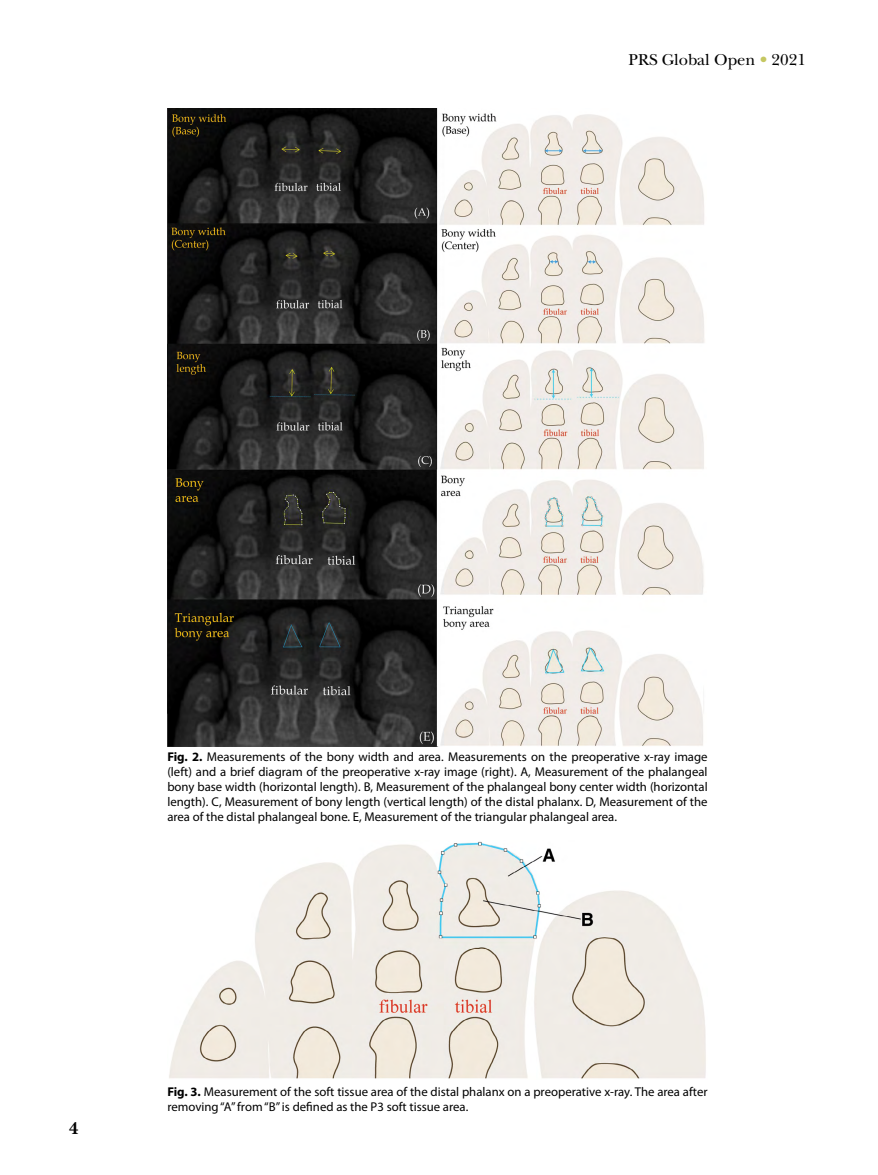
<style>
.page{position:relative;width:878px;height:1175px;background:#fff}
.page>*{position:absolute;margin:0;border:0;box-sizing:border-box;transform-origin:0 0}
.t1{font:700 18px "New Baskerville Std";color:#000}
.t2{font:16.5px "New Baskerville Std";color:#000}
.t3{font:12.75px/15px "Myriad Pro";color:#000;text-align:justify}
.s1{color:#c5c761}
.s2{font-weight:700}
</style>
<div class="page">
<img style="left:167px;top:108px;width:538px;height:638px">
<img style="left:169px;top:841px;width:537px;height:238px">
<p class="t2" style="left:628px;top:50px;width:179px">PRS Global Open <span class="s1">•</span> 2021</p>
<p class="t3" style="left:167px;top:749px;width:542px"><span class="s2">Fig. 2.</span> Measurements of the bony width and area. Measurements on the preoperative x-ray image (left) and a brief diagram of the preoperative x-ray image (right). A, Measurement of the phalangeal bony base width (horizontal length). B, Measurement of the phalangeal bony center width (horizontal length). C, Measurement of bony length (vertical length) of the distal phalanx. D, Measurement of the area of the distal phalangeal bone. E, Measurement of the triangular phalangeal area.</p>
<h1 class="t1" style="left:69px;top:1118px;width:11px">4</h1>
<p class="t3" style="left:167px;top:1083px;width:541px"><span class="s2">Fig. 3.</span> Measurement of the soft tissue area of the distal phalanx on a preoperative x-ray. The area after removing “A” from “B” is defined as the P3 soft tissue area.</p>
</div>
